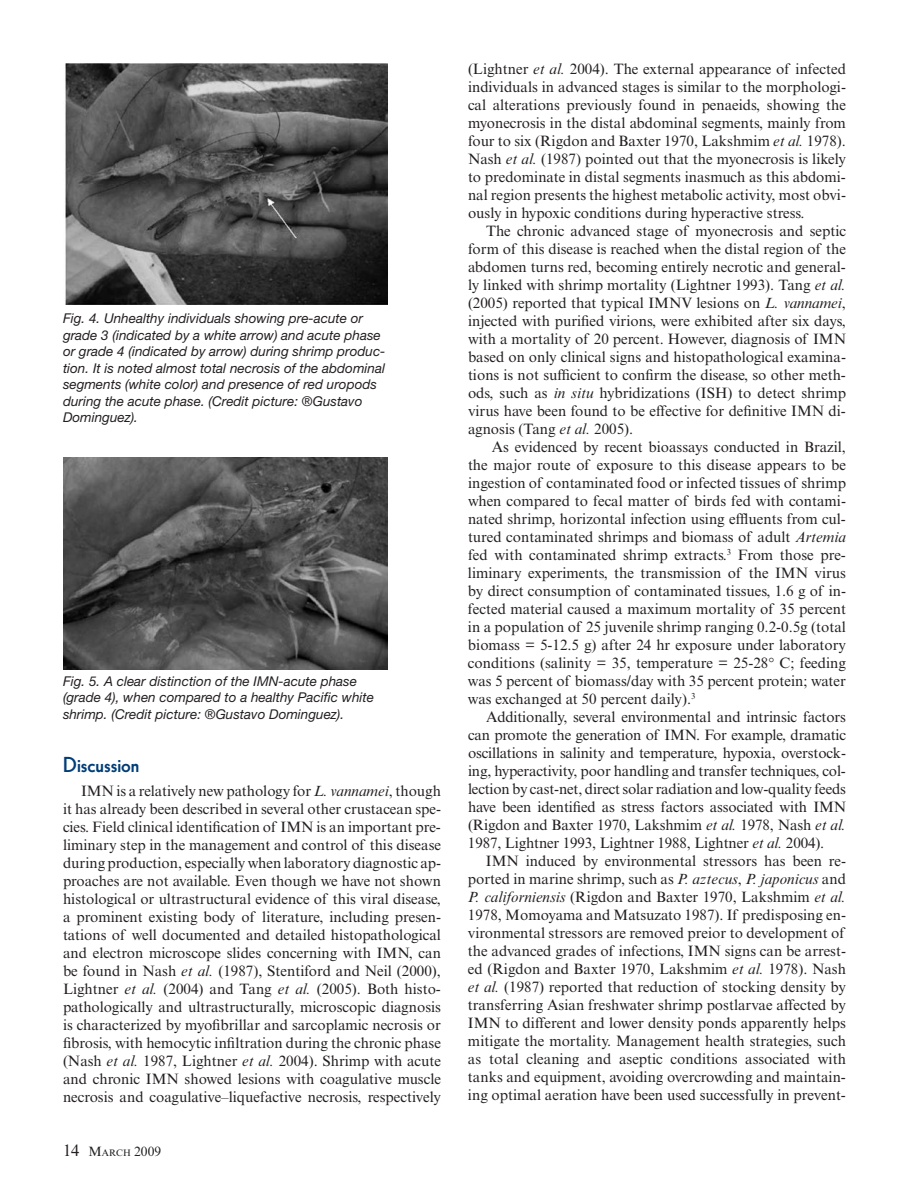
<style>
.page{position:relative;width:918px;height:1188px;background:#fff}
.page>*{position:absolute;margin:0;border:0;box-sizing:border-box;transform-origin:0 0}
.t1{font:800 21px "Kabel";color:#003d78}
.t2{font:15px/18px "Times New Roman MT Std";color:#231f20;text-align:justify}
.t3{font:italic 13.5px/16.5px "Helvetica Neue";color:#231f20}
.t4{font:13.5px "Times New Roman MT Std";color:#231f20}
.s1{font-style:italic}
.s2{font-size:16.5px}
.s3{font-size:9.45px}
</style>
<div class="page">
<img style="left:65px;top:63px;width:322px;height:242px">
<img style="left:63px;top:458px;width:324px;height:212px">
<p class="t3" style="left:63px;top:310px;width:324px">Fig. 4. Unhealthy individuals showing pre-acute or grade 3 (indicated by a white arrow) and acute phase or grade 4 (indicated by arrow) during shrimp produc&shy;tion. It is noted almost total necrosis of the abdominal segments (white color) and presence of red uropods during the acute phase. (Credit picture: ®Gustavo Dominguez).</p>
<p class="t3" style="left:63px;top:672px;width:313px">Fig. 5. A clear distinction of the IMN-acute phase (grade 4), when compared to a healthy Pacific white shrimp. (Credit picture: ®Gustavo Dominguez).</p>
<h1 class="t1" style="left:63px;top:752px;width:78px">Discussion</h1>
<p class="t2" style="left:63px;top:782px;width:380px;text-indent:18px">IMN is a relatively new pathology for <span class="s1">L. vannamei</span>, though it has already been described in several other crustacean spe&shy;cies. Field clinical identification of IMN is an important pre&shy;liminary step in the management and control of this disease during production, especially when laboratory diagnostic ap&shy;proaches are not available. Even though we have not shown histological or ultrastructural evidence of this viral disease, a prominent existing body of literature, including presen&shy;tations of well documented and detailed histopathological and electron microscope slides concerning with IMN, can be found in Nash <span class="s1">et al.</span> (1987), Stentiford and Neil (2000), Lightner <span class="s1">et al.</span> (2004) and Tang <span class="s1">et al.</span> (2005). Both histo&shy;pathologically and ultrastructurally, microscopic diagnosis is characterized by myofibrillar and sarcoplamic necrosis or fibrosis, with hemocytic infiltration during the chronic phase (Nash <span class="s1">et al.</span> 1987, Lightner <span class="s1">et al.</span> 2004). Shrimp with acute and chronic IMN showed lesions with coagulative muscle necrosis and coagulative–liquefactive necrosis, respectively</p>
<p class="t4" style="left:63px;top:1144px;width:100px"><span class="s2">14</span> M<span class="s3">ARCH</span> 2009</p>
<p class="t2" style="left:468px;top:60px;width:380px">(Lightner <span class="s1">et al.</span> 2004). The external appearance of infected individuals in advanced stages is similar to the morphologi&shy;cal alterations previously found in penaeids, showing the myonecrosis in the distal abdominal segments, mainly from four to six (Rigdon and Baxter 1970, Lakshmim <span class="s1">et al.</span> 1978).<br>Nash <span class="s1">et al.</span> (1987) pointed out that the myonecrosis is likely to predominate in distal segments inasmuch as this abdomi&shy;nal region presents the highest metabolic activity, most obvi&shy;ously in hypoxic conditions during hyperactive stress.</p>
<p class="t2" style="left:468px;top:222px;width:380px;text-indent:18px">The chronic advanced stage of myonecrosis and septic form of this disease is reached when the distal region of the abdomen turns red, becoming entirely necrotic and general&shy;ly linked with shrimp mortality (Lightner 1993). Tang <span class="s1">et al. </span>(2005) reported that typical IMNV lesions on <span class="s1">L. vannamei</span>, injected with purified virions, were exhibited after six days, with a mortality of 20 percent. However, diagnosis of IMN based on only clinical signs and histopathological examina&shy;tions is not sufficient to confirm the disease, so other meth&shy;ods, such as <span class="s1">in situ</span> hybridizations (ISH) to detect shrimp virus have been found to be effective for definitive IMN di&shy;agnosis (Tang <span class="s1">et al.</span> 2005).</p>
<p class="t2" style="left:468px;top:438px;width:380px;text-indent:24px">As evidenced by recent bioassays conducted in Brazil, the major route of exposure to this disease appears to be ingestion of contaminated food or infected tissues of shrimp when compared to fecal matter of birds fed with contami&shy;nated shrimp, horizontal infection using effluents from cul&shy;tured contaminated shrimps and biomass of adult <span class="s1">Artemia </span>fed with contaminated shrimp extracts.<sup>3</sup> From those pre&shy;liminary experiments, the transmission of the IMN virus by direct consumption of contaminated tissues, 1.6 g of in&shy;fected material caused a maximum mortality of 35 percent in a population of 25 juvenile shrimp ranging 0.2-0.5g (total biomass = 5-12.5 g) after 24 hr exposure under laboratory conditions (salinity = 35, temperature = 25-28 C; feeding was 5 percent of biomass/day with 35 percent protein; water was exchanged at 50 percent daily).<sup>3</sup></p>
<p class="t2" style="left:468px;top:708px;width:380px;text-indent:18px">Additionally, several environmental and intrinsic factors can promote the generation of IMN. For example, dramatic oscillations in salinity and temperature, hypoxia, overstock&shy;ing, hyperactivity, poor handling and transfer techniques, col&shy;lection by cast-net, direct solar radiation and low-quality feeds have been identified as stress factors associated with IMN (Rigdon and Baxter 1970, Lakshmim <span class="s1">et al.</span> 1978, Nash <span class="s1">et al.<br></span>1987, Lightner 1993, Lightner 1988, Lightner <span class="s1">et al.</span> 2004).</p>
<p class="t2" style="left:468px;top:852px;width:380px;text-indent:18px">IMN induced by environmental stressors has been re&shy;ported in marine shrimp, such as <span class="s1">P. aztecus</span>, <span class="s1">P. japonicus</span> and <span class="s1">P. californiensis</span> (Rigdon and Baxter 1970, Lakshmim <span class="s1">et al.<br></span>1978, Momoyama and Matsuzato 1987). If predisposing en&shy;vironmental stressors are removed preior to development of the advanced grades of infections, IMN signs can be arrest&shy;ed (Rigdon and Baxter 1970, Lakshmim <span class="s1">et al.</span> 1978). Nash <span class="s1">et al.</span> (1987) reported that reduction of stocking density by transferring Asian freshwater shrimp postlarvae affected by IMN to different and lower density ponds apparently helps mitigate the mortality. Management health strategies, such as total cleaning and aseptic conditions associated with tanks and equipment, avoiding overcrowding and maintain&shy;ing optimal aeration have been used successfully in prevent-</p>
</div>
